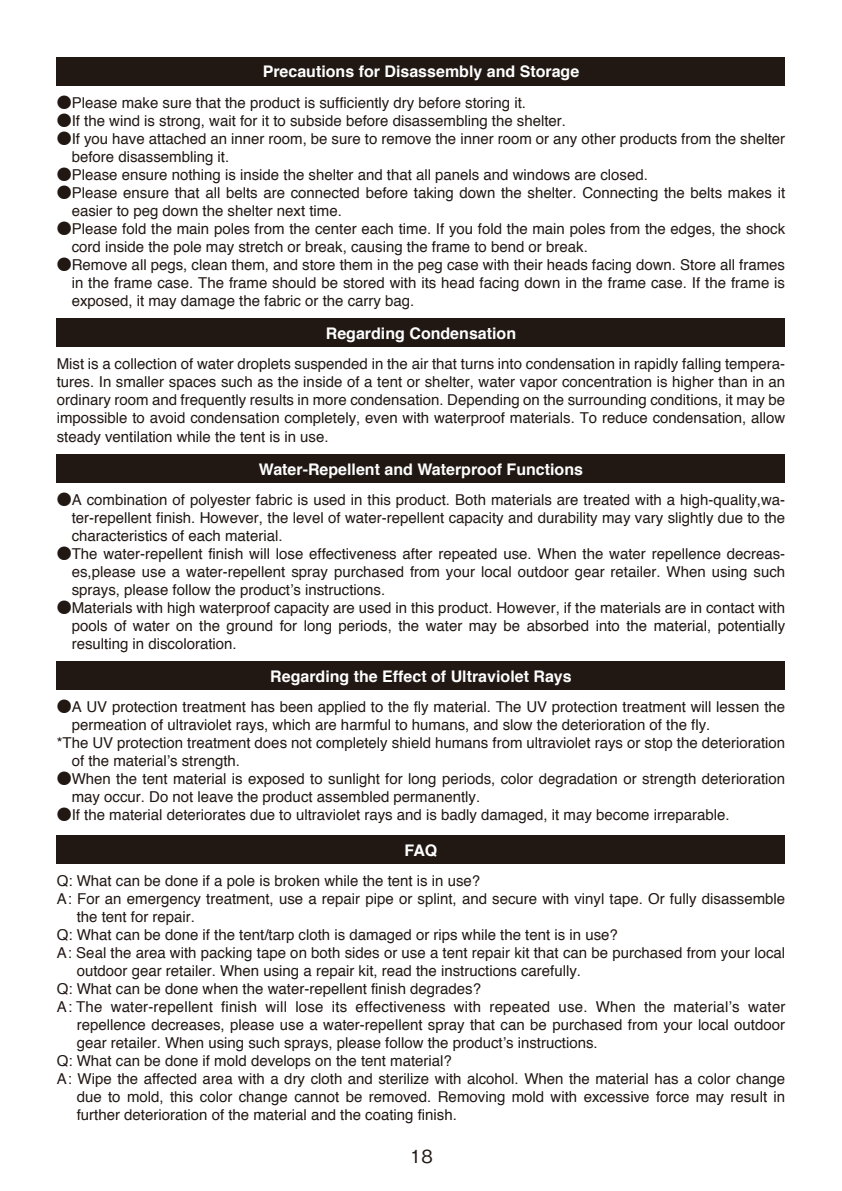
<style>
.page{position:relative;width:842px;height:1191px;background:#fff}
.page>*{position:absolute;margin:0;border:0;box-sizing:border-box;transform-origin:0 0}
.t1{font:500 18px "Gothic BBB Pro";color:#211814}
.t2{font:700 16px "Helvetica";color:#fff}
.t3{font:15px/18px "Helvetica";color:#211814;text-align:justify}
.s1{font-family:"Koz Go Pro"}
.s2{font-family:"Koz Go Pr 6 N"}
</style>
<div class="page">
<div style="left:57px;top:318px;width:728px;height:29px;background:#211814"></div>
<div style="left:57px;top:454px;width:728px;height:29px;background:#211814"></div>
<div style="left:57px;top:661px;width:728px;height:29px;background:#211814"></div>
<div style="left:57px;top:835px;width:728px;height:28px;background:#211814"></div>
<div style="left:57px;top:57px;width:728px;height:29px;background:#211814"></div>
<p class="t2" style="left:263px;top:59px;width:318px">Precautions for Disassembly and Storage</p>
<p class="t3" style="left:57px;top:94px;width:471px"><span class="s1">●</span>Please make sure that the product is sufficiently dry before storing it.</p>
<p class="t3" style="left:57px;top:112px;width:511px"><span class="s1">●</span>If the wind is strong, wait for it to subside before disassembling the shelter.</p>
<p class="t3" style="left:72px;top:130px;width:715px;text-indent:-15px"><span class="s1">●</span>If you have attached an inner room, be sure to remove the inner room or any other products from the shelter before disassembling it.</p>
<p class="t3" style="left:57px;top:166px;width:593px"><span class="s1">●</span>Please ensure nothing is inside the shelter and that all panels and windows are closed.</p>
<p class="t3" style="left:72px;top:184px;width:715px;text-indent:-15px"><span class="s1">●</span>Please ensure that all belts are connected before taking down the shelter. Connecting the belts makes it easier to peg down the shelter next time.</p>
<p class="t3" style="left:72px;top:220px;width:715px;text-indent:-15px"><span class="s1">●</span>Please fold the main poles from the center each time. If you fold the main poles from the edges, the shock cord inside the pole may stretch or break, causing the frame to bend or break.</p>
<p class="t3" style="left:72px;top:256px;width:715px;text-indent:-15px"><span class="s1">●</span>Remove all pegs, clean them, and store them in the peg case with their heads facing down. Store all frames in the frame case. The frame should be stored with its head facing down in the frame case. If the frame is exposed, it may damage the fabric or the carry bag.</p>
<p class="t2" style="left:326px;top:321px;width:192px">Regarding Condensation</p>
<p class="t3" style="left:57px;top:356px;width:730px">Mist is a collection of water droplets suspended in the air that turns into condensation in rapidly falling tempera&shy;tures. In smaller spaces such as the inside of a tent or shelter, water vapor concentration is higher than in an ordinary room and frequently results in more condensation. Depending on the surrounding conditions, it may be impossible to avoid condensation completely, even with waterproof materials. To reduce condensation, allow steady ventilation while the tent is in use.</p>
<p class="t2" style="left:259px;top:456px;width:326px">Water-Repellent and Waterproof Functions</p>
<p class="t3" style="left:72px;top:491px;width:715px;text-indent:-15px"><span class="s1">●</span>A combination of polyester fabric is used in this product. Both materials are treated with a high-quality,wa&shy;ter-repellent finish. However, the level of water-repellent capacity and durability may vary slightly due to the characteristics of each material.</p>
<p class="t3" style="left:72px;top:545px;width:715px;text-indent:-15px"><span class="s1">●</span>The water-repellent finish will lose effectiveness after repeated use. When the water repellence decreas&shy;es,please use a water-repellent spray purchased from your local outdoor gear retailer. When using such sprays, please follow the product’s instructions.</p>
<p class="t3" style="left:72px;top:599px;width:715px;text-indent:-15px"><span class="s1">●</span>Materials with high waterproof capacity are used in this product. However, if the materials are in contact with pools of water on the ground for long periods, the water may be absorbed into the material, potentially resulting in discoloration.</p>
<p class="t2" style="left:270px;top:663px;width:303px">Regarding the Effect of Ultraviolet Rays</p>
<p class="t3" style="left:57px;top:698px;width:730px"><span class="s1">●</span>A UV protection treatment has been applied to the fly material. The UV protection treatment will lessen the</p>
<p class="t3" style="left:72px;top:716px;width:640px">permeation of ultraviolet rays, which are harmful to humans, and slow the deterioration of the fly.</p>
<p class="t3" style="left:57px;top:734px;width:730px">*The UV protection treatment does not completely shield humans from ultraviolet rays or stop the deterioration</p>
<p class="t3" style="left:72px;top:752px;width:170px">of the material’s strength.</p>
<p class="t3" style="left:72px;top:770px;width:715px;text-indent:-15px"><span class="s2">●</span>When the tent material is exposed to sunlight for long periods, color degradation or strength deterioration may occur. Do not leave the product assembled permanently.</p>
<p class="t3" style="left:57px;top:806px;width:674px"><span class="s2">●</span>If the material deteriorates due to ultraviolet rays and is badly damaged, it may become irreparable.</p>
<p class="t2" style="left:404px;top:837px;width:34px">FAQ</p>
<p class="t3" style="left:57px;top:872px;width:425px">Q: What can be done if a pole is broken while the tent is in use?</p>
<p class="t3" style="left:57px;top:890px;width:730px">A: For an emergency treatment, use a repair pipe or splint, and secure with vinyl tape. Or fully disassemble</p>
<p class="t3" style="left:77px;top:908px;width:120px">the tent for repair.</p>
<p class="t3" style="left:57px;top:926px;width:563px">Q: What can be done if the tent/tarp cloth is damaged or rips while the tent is in use?</p>
<p class="t3" style="left:57px;top:944px;width:730px">A: Seal the area with packing tape on both sides or use a tent repair kit that can be purchased from your local</p>
<p class="t3" style="left:77px;top:962px;width:506px">outdoor gear retailer. When using a repair kit, read the instructions carefully.</p>
<p class="t3" style="left:57px;top:980px;width:426px">Q: What can be done when the water-repellent finish degrades?</p>
<p class="t3" style="left:57px;top:998px;width:730px">A: The water-repellent finish will lose its effectiveness with repeated use. When the material’s water</p>
<p class="t3" style="left:77px;top:1016px;width:710px">repellence decreases, please use a water-repellent spray that can be purchased from your local outdoor</p>
<p class="t3" style="left:77px;top:1034px;width:523px">gear retailer. When using such sprays, please follow the product’s instructions.</p>
<p class="t3" style="left:57px;top:1052px;width:397px">Q: What can be done if mold develops on the tent material?</p>
<p class="t3" style="left:57px;top:1070px;width:730px">A: Wipe the affected area with a dry cloth and sterilize with alcohol. When the material has a color change</p>
<p class="t3" style="left:77px;top:1088px;width:710px">due to mold, this color change cannot be removed. Removing mold with excessive force may result in</p>
<p class="t3" style="left:77px;top:1106px;width:382px">further deterioration of the material and the coating finish.</p>
<p class="t1" style="left:410px;top:1141px;width:24px">18</p>
</div>
